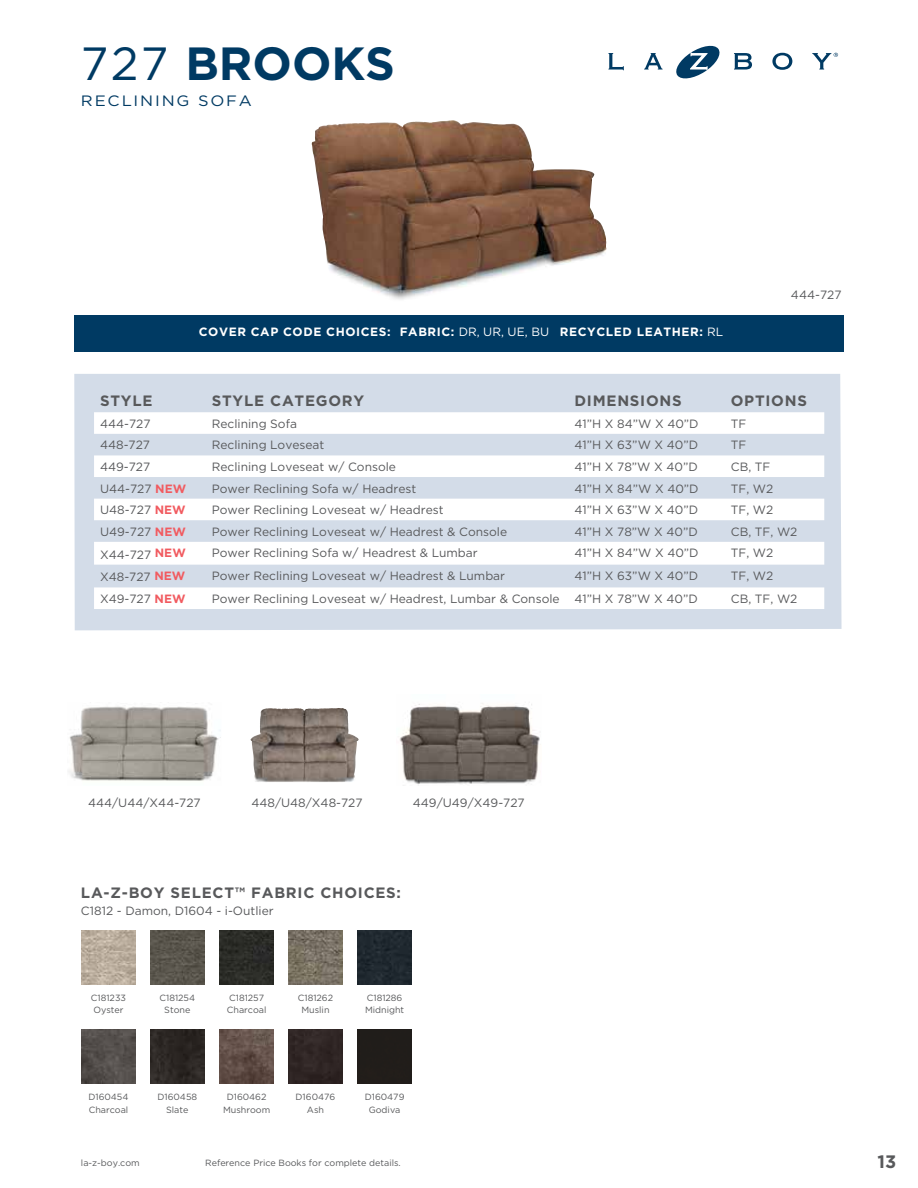
<style>
.page{position:relative;width:918px;height:1188px;background:#fff}
.page>*{position:absolute;margin:0;border:0;box-sizing:border-box;transform-origin:0 0}
.t1{font:700 46.5px "Gotham";color:#003a63}
.t2{font:700 18px "Gotham";color:#58595b}
.t3{font:700 15px "Gotham";letter-spacing:.05em;color:#58595b}
.t4{font:15px "Gotham";letter-spacing:.11em;color:#003a63;scale:1.1 1}
.t5{font:12px "Gotham";color:#58595b}
.t6{font:700 12px "Gotham";letter-spacing:.05em;color:#fff}
.t7{font:9px/12.6px "Gotham";color:#58595b;text-align:center}
.s1{font-weight:400}
.s2{font-weight:700;color:#f15b60}
</style>
<div class="page">
<img style="left:312px;top:120px;width:294px;height:180px">
<img style="left:399px;top:703px;width:141px;height:83px">
<img style="left:250px;top:708px;width:106px;height:74px">
<img style="left:68px;top:706px;width:153px;height:75px">
<div style="left:74px;top:374px;width:768px;height:256px;background:#d3dce8"></div>
<div style="left:74px;top:315px;width:770px;height:36px;background:#003a63"></div>
<img style="left:81px;top:930px;width:54px;height:54px">
<img style="left:81px;top:1029px;width:54px;height:54px">
<img style="left:220px;top:930px;width:54px;height:54px">
<img style="left:220px;top:1029px;width:54px;height:54px">
<div style="left:358px;top:930px;width:54px;height:54px;background:#202930"></div>
<div style="left:358px;top:1029px;width:54px;height:54px;background:#211d1a"></div>
<img style="left:150px;top:930px;width:54px;height:54px">
<img style="left:150px;top:1029px;width:54px;height:54px">
<img style="left:289px;top:930px;width:54px;height:54px">
<div style="left:289px;top:1029px;width:54px;height:54px;background:#2f2524"></div>
<svg style="left:94px;top:412px;width:730px;height:197px"></svg>
<svg style="left:608px;top:53px;width:16px;height:17px"></svg>
<svg style="left:644px;top:53px;width:19px;height:17px"></svg>
<svg style="left:676px;top:45px;width:44px;height:34px"></svg>
<svg style="left:734px;top:53px;width:18px;height:17px"></svg>
<svg style="left:772px;top:53px;width:20px;height:17px"></svg>
<svg style="left:812px;top:53px;width:26px;height:17px"></svg>
<h1 class="t1" style="left:81px;top:33px;width:315px"><span class="s1">727</span> BROOKS</h1>
<p class="t4" style="left:81px;top:91px;width:157px">RECLINING SOFA</p>
<p class="t6" style="left:199px;top:324px;width:526px">COVER CAP CODE CHOICES: FABRIC: <span class="s1">DR, UR, UE, BU</span> RECYCLED LEATHER: <span class="s1">RL</span></p>
<p class="t5" style="left:791px;top:287px;width:52px">444-727</p>
<p class="t3" style="left:100px;top:391px;width:54px">STYLE</p>
<p class="t3" style="left:212px;top:391px;width:154px">STYLE CATEGORY</p>
<p class="t3" style="left:574px;top:391px;width:109px">DIMENSIONS</p>
<p class="t3" style="left:731px;top:391px;width:78px">OPTIONS</p>
<p class="t5" style="left:100px;top:416px;width:52px">444-727</p>
<p class="t5" style="left:212px;top:416px;width:87px">Reclining Sofa</p>
<p class="t5" style="left:575px;top:416px;width:126px">41”H X 84”W X 40”D</p>
<p class="t5" style="left:731px;top:416px;width:17px">TF</p>
<p class="t5" style="left:100px;top:438px;width:52px">448-727</p>
<p class="t5" style="left:212px;top:438px;width:114px">Reclining Loveseat</p>
<p class="t5" style="left:575px;top:438px;width:125px">41”H X 63”W X 40”D</p>
<p class="t5" style="left:731px;top:438px;width:17px">TF</p>
<p class="t5" style="left:100px;top:459px;width:52px">449-727</p>
<p class="t5" style="left:212px;top:459px;width:186px">Reclining Loveseat w/ Console</p>
<p class="t5" style="left:575px;top:459px;width:125px">41”H X 78”W X 40”D</p>
<p class="t5" style="left:731px;top:459px;width:41px">CB, TF</p>
<p class="t5" style="left:100px;top:481px;width:88px">U44-727 <span class="s2">NEW</span></p>
<p class="t5" style="left:212px;top:481px;width:206px">Power Reclining Sofa w/ Headrest</p>
<p class="t5" style="left:575px;top:481px;width:126px">41”H X 84”W X 40”D</p>
<p class="t5" style="left:731px;top:481px;width:44px">TF, W2</p>
<p class="t5" style="left:100px;top:502px;width:87px">U48-727 <span class="s2">NEW</span></p>
<p class="t5" style="left:212px;top:502px;width:233px">Power Reclining Loveseat w/ Headrest</p>
<p class="t5" style="left:575px;top:502px;width:125px">41”H X 63”W X 40”D</p>
<p class="t5" style="left:731px;top:502px;width:44px">TF, W2</p>
<p class="t5" style="left:100px;top:524px;width:87px">U49-727 <span class="s2">NEW</span></p>
<p class="t5" style="left:212px;top:524px;width:297px">Power Reclining Loveseat w/ Headrest &amp; Console</p>
<p class="t5" style="left:575px;top:524px;width:125px">41”H X 78”W X 40”D</p>
<p class="t5" style="left:731px;top:524px;width:68px">CB, TF, W2</p>
<p class="t5" style="left:100px;top:547px;width:87px">X44-727 <span class="s2">NEW</span></p>
<p class="t5" style="left:212px;top:546px;width:267px">Power Reclining Sofa w/ Headrest &amp; Lumbar</p>
<p class="t5" style="left:575px;top:546px;width:126px">41”H X 84”W X 40”D</p>
<p class="t5" style="left:731px;top:546px;width:44px">TF, W2</p>
<p class="t5" style="left:100px;top:570px;width:87px">X48-727 <span class="s2">NEW</span></p>
<p class="t5" style="left:212px;top:568px;width:295px">Power Reclining Loveseat w/ Headrest &amp; Lumbar</p>
<p class="t5" style="left:575px;top:568px;width:125px">41”H X 63”W X 40”D</p>
<p class="t5" style="left:731px;top:568px;width:44px">TF, W2</p>
<p class="t5" style="left:100px;top:591px;width:87px">X49-727 <span class="s2">NEW</span></p>
<p class="t5" style="left:212px;top:591px;width:487px">Power Reclining Loveseat w/ Headrest, Lumbar &amp; Console 41”H X 78”W X 40”D</p>
<p class="t5" style="left:731px;top:591px;width:68px">CB, TF, W2</p>
<p class="t5" style="left:88px;top:795px;width:114px">444/U44/X44-727</p>
<p class="t5" style="left:251px;top:795px;width:113px">448/U48/X48-727</p>
<p class="t5" style="left:413px;top:795px;width:113px">449/U49/X49-727</p>
<p class="t3" style="left:81px;top:882px;width:322px">LA-Z-BOY SELECT™ FABRIC CHOICES:</p>
<p class="t5" style="left:81px;top:903px;width:194px">C1812 - Damon, D1604 - i-Outlier</p>
<p class="t7" style="left:91px;top:991px;width:37px;text-align:left">C181233<br>Oyster</p>
<p class="t7" style="left:159px;top:991px;width:37px">C181254<br>Stone</p>
<p class="t7" style="left:227px;top:991px;width:41px;text-align:left">C181257<br>Charcoal</p>
<p class="t7" style="left:298px;top:991px;width:37px">C181262<br>Muslin</p>
<p class="t7" style="left:365px;top:991px;width:41px;text-align:left">C181286<br>Midnight</p>
<p class="t7" style="left:88px;top:1090px;width:42px;text-align:left">D160454<br>Charcoal</p>
<p class="t7" style="left:157px;top:1090px;width:41px">D160458<br>Slate</p>
<p class="t7" style="left:223px;top:1090px;width:49px">D160462<br>Mushroom</p>
<p class="t7" style="left:296px;top:1090px;width:41px">D160476<br>Ash</p>
<p class="t7" style="left:365px;top:1090px;width:41px">D160479<br>Godiva</p>
<p class="t7" style="left:81px;top:1157px;width:60px">la-z-boy.com</p>
<p class="t7" style="left:205px;top:1157px;width:197px">Reference Price Books for complete details.</p>
<h2 class="t2" style="left:878px;top:1150px;width:20px">13</h2>
</div>
